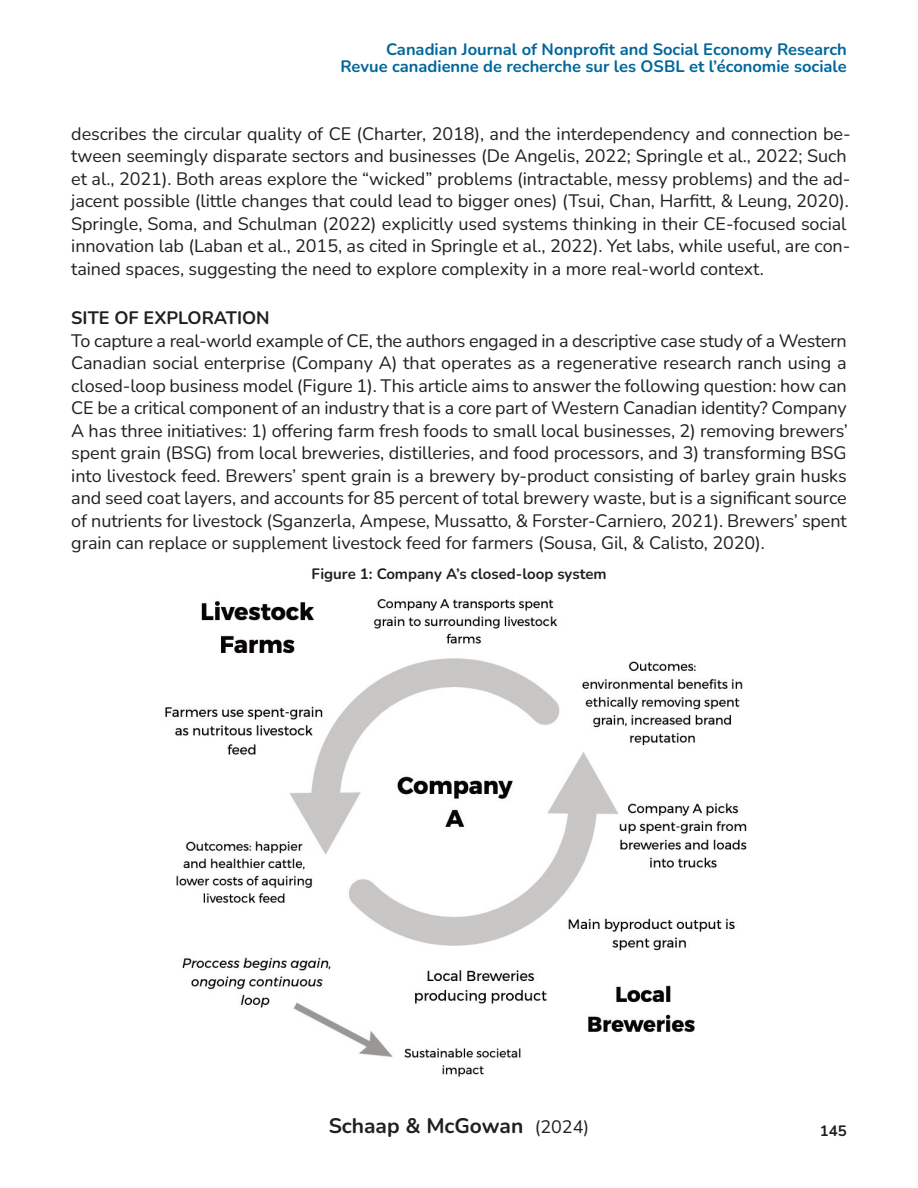
<style>
.page{position:relative;width:918px;height:1188px;background:#fff}
.page>*{position:absolute;margin:0;border:0;box-sizing:border-box;transform-origin:0 0}
.t1{font:700 21px "Nunito";color:#231f20}
.t2{font:18px/22.5px "Nunito";letter-spacing:-.005em;color:#231f20}
.t3{font:700 18px "Nunito";color:#231f20}
.t4{font:700 16.5px/17.1px "Nunito";color:#01669a;text-align:right}
.t5{font:700 15px "Nunito";color:#231f20}
.s1{font-weight:400;font-size:18px}
</style>
<div class="page">
<img style="left:165px;top:599px;width:582px;height:478px">
<p class="t4" style="left:341px;top:41px;width:508px">Canadian Journal of Nonprofit and Social Economy Research<br>Revue canadienne de recherche sur les OSBL et l’économie sociale</p>
<p class="t2" style="left:71px;top:123px;width:781px">describes the circular quality of CE (Charter, 2018), and the interdependency and connection be&shy;tween seemingly disparate sectors and businesses (De Angelis, 2022; Springle et al., 2022; Such et al., 2021). Both areas explore the “wicked” problems (intractable, messy problems) and the ad&shy;jacent possible (little changes that could lead to bigger ones) (Tsui, Chan, Harfitt, &amp; Leung, 2020).<br>Springle, Soma, and Schulman (2022) explicitly used systems thinking in their CE-focused social innovation lab (Laban et al., 2015, as cited in Springle et al., 2022). Yet labs, while useful, are con&shy;tained spaces, suggesting the need to explore complexity in a more real-world context.</p>
<p class="t3" style="left:71px;top:306px;width:200px">SITE OF EXPLORATION</p>
<p class="t2" style="left:71px;top:330px;width:778px;text-align:justify">To capture a real-world example of CE, the authors engaged in a descriptive case study of a Western Canadian social enterprise (Company A) that operates as a regenerative research ranch using a closed-loop business model (Figure 1). This article aims to answer the following question: how can CE be a critical component of an industry that is a core part of Western Canadian identity? Company A has three initiatives: 1) offering farm fresh foods to small local businesses, 2) removing brewers’ spent grain (BSG) from local breweries, distilleries, and food processors, and 3) transforming BSG into livestock feed. Brewers’ spent grain is a brewery by-product consisting of barley grain husks and seed coat layers, and accounts for 85 percent of total brewery waste, but is a significant source of nutrients for livestock (Sganzerla, Ampese, Mussatto, &amp; Forster-Carniero, 2021). Brewers’ spent grain can replace or supplement livestock feed for farmers (Sousa, Gil, &amp; Calisto, 2020).</p>
<p class="t5" style="left:311px;top:563px;width:297px">Figure 1: Company A’s closed-loop system</p>
<p class="t1" style="left:329px;top:1111px;width:262px">Schaap &amp; McGowan <span class="s1">(2024)</span></p>
<p class="t5" style="left:820px;top:1121px;width:28px">145</p>
</div>
